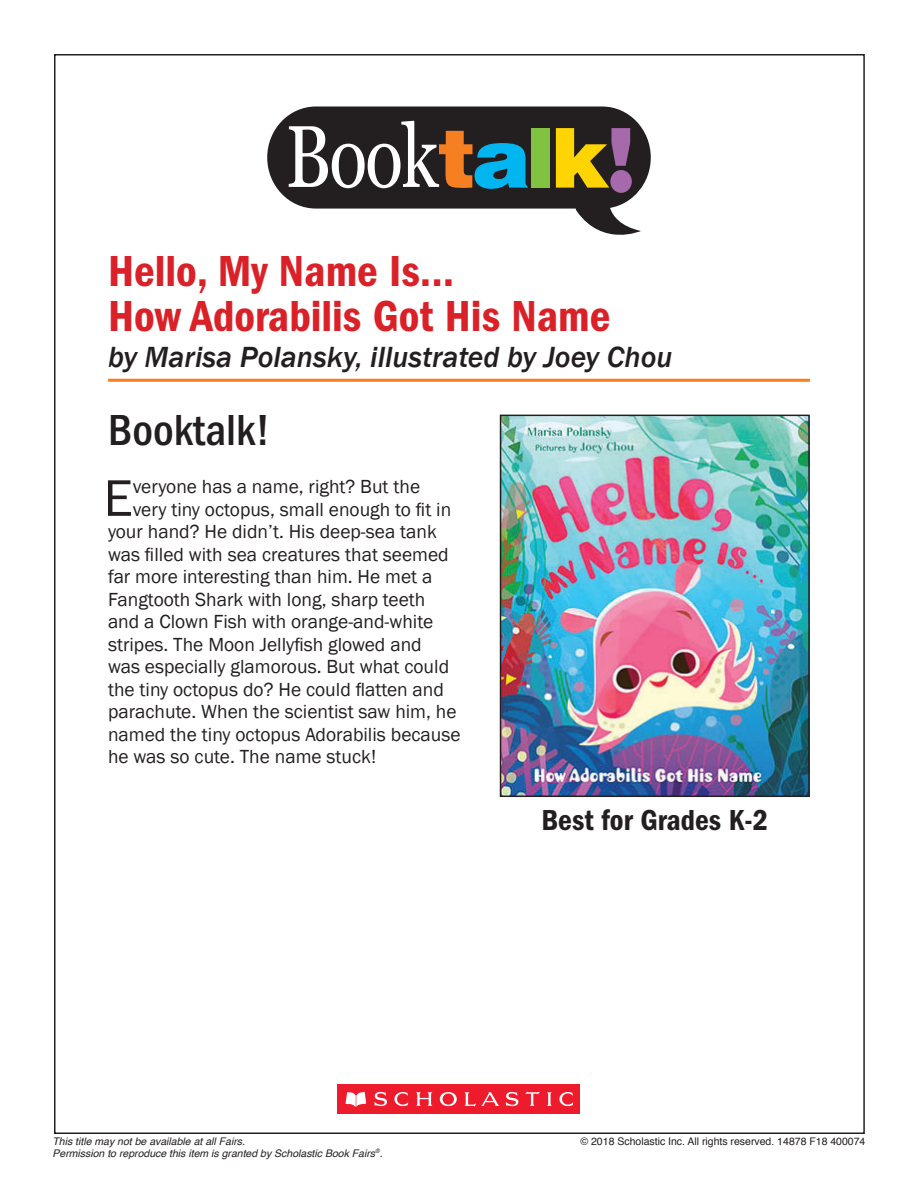
<style>
.page{position:relative;width:918px;height:1188px;background:#fff}
.page>*{position:absolute;margin:0;border:0;box-sizing:border-box;transform-origin:0 0}
.t1{font:53.25px "Franklin Gothic";color:#231f20}
.t2{font:600 condensed 45px/45px "Franklin Gothic";color:#da2128}
.t3{font:500 condensed 45px "Franklin Gothic";color:#231f20}
.t4{font:italic 500 30px "Franklin Gothic";color:#231f20}
.t5{font:600 condensed 30px "Franklin Gothic";color:#231f20}
.t6{font:19.5px "Franklin Gothic";color:#231f20}
.t7{font:italic 10.5px/12px "Helvetica";color:#231f20}
.t8{font:10.5px "Helvetica";color:#231f20}
</style>
<div class="page">
<svg style="left:267px;top:106px;width:384px;height:129px;fill:#231f20"></svg>
<svg style="left:289px;top:121px;width:239px;height:68px"></svg>
<div style="left:532px;top:128px;width:18px;height:60px;background:#81c340"></div>
<svg style="left:556px;top:128px;width:74px;height:60px;background:#9e8026"></svg>
<div style="left:610px;top:170px;width:22px;height:23px;background:#a66aac;border-radius:50%"></div>
<div style="left:338px;top:1084px;width:242px;height:30px;background:#ee1b2d"></div>
<svg style="left:346px;top:1092px;width:20px;height:15px"></svg>
<svg style="left:374px;top:1092px;width:13px;height:14px"></svg>
<svg style="left:394px;top:1092px;width:14px;height:14px"></svg>
<svg style="left:416px;top:1092px;width:16px;height:14px"></svg>
<svg style="left:506px;top:1092px;width:13px;height:14px"></svg>
<svg style="left:525px;top:1092px;width:15px;height:14px"></svg>
<svg style="left:547px;top:1092px;width:5px;height:14px"></svg>
<svg style="left:559px;top:1092px;width:14px;height:14px"></svg>
<svg style="left:440px;top:1092px;width:17px;height:14px"></svg>
<svg style="left:464px;top:1092px;width:35px;height:14px"></svg>
<hr style="left:108px;top:379px;width:702px;height:3px;background:#f57f21">
<img style="left:503px;top:418px;width:304px;height:376px">
<div style="left:500px;top:415px;width:310px;height:382px;border:2px solid #231f20"></div>
<h2 class="t2" style="left:108px;top:249px;width:504px">Hello, My Name Is...<br>How Adorabilis Got His Name</h2>
<h3 class="t4" style="left:108px;top:339px;width:566px">by Marisa Polansky, illustrated by Joey Chou</h3>
<h2 class="t3" style="left:108px;top:405px;width:164px">Booktalk!</h2>
<h1 class="t1" style="left:104px;top:465px;width:31px">E</h1>
<p class="t6" style="left:133px;top:475px;width:289px">veryone has a name, right? But the</p>
<p class="t6" style="left:133px;top:497px;width:320px">very tiny octopus, small enough to fit in</p>
<p class="t6" style="left:108px;top:520px;width:330px">your hand? He didn’t. His deep-sea tank</p>
<p class="t6" style="left:108px;top:542px;width:342px">was filled with sea creatures that seemed</p>
<p class="t6" style="left:108px;top:565px;width:326px">far more interesting than him. He met a</p>
<p class="t6" style="left:108px;top:587px;width:319px">Fangtooth Shark with long, sharp teeth</p>
<p class="t6" style="left:108px;top:610px;width:327px">and a Clown Fish with orange-and-white</p>
<p class="t6" style="left:108px;top:632px;width:315px">stripes. The Moon Jellyfish glowed and</p>
<p class="t6" style="left:108px;top:655px;width:343px">was especially glamorous. But what could</p>
<p class="t6" style="left:108px;top:677px;width:338px">the tiny octopus do? He could flatten and</p>
<p class="t6" style="left:108px;top:700px;width:350px">parachute. When the scientist saw him, he</p>
<p class="t6" style="left:108px;top:722px;width:354px">named the tiny octopus Adorabilis because</p>
<p class="t6" style="left:108px;top:745px;width:270px">he was so cute. The name stuck!</p>
<h3 class="t5" style="left:541px;top:803px;width:228px">Best for Grades K-2</h3>
<p class="t7" style="left:52px;top:1135px;width:332px">This title may not be available at all Fairs.<br>Permission to reproduce this item is granted by Scholastic Book Fairs<sup>®</sup>.</p>
<p class="t8" style="left:581px;top:1133px;width:286px">© 2018 Scholastic Inc. All rights reserved. 14878 F18 400074</p>
</div>
